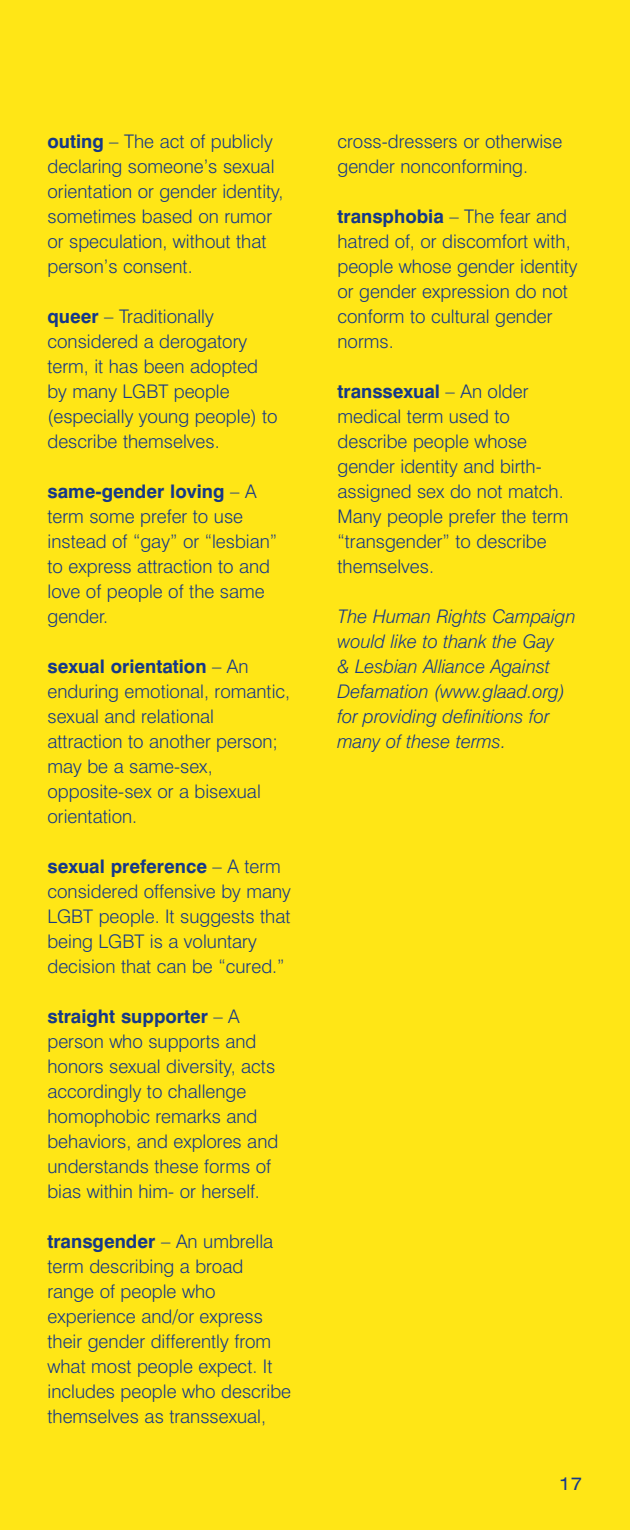
<style>
.page{position:relative;width:630px;height:1530px;background:#ffe616}
.page>*{position:absolute;margin:0;border:0;box-sizing:border-box;transform-origin:0 0}
.t1{font:300 18.75px/25px "Swiss 721 BT";color:#153889}
.t2{font:italic 300 18.75px/25px "Swiss 721 BT";color:#153889}
.t3{font:expanded 17.5px "Swiss 721 BT";color:#153889}
.s1{font-weight:700}
</style>
<div class="page">
<p class="t1" style="left:48px;top:129px;width:238px"><span class="s1">outing</span> – The act of publicly declaring someone’s sexual orientation or gender identity, sometimes based on rumor or speculation, without that person’s consent.</p>
<p class="t1" style="left:48px;top:304px;width:232px"><span class="s1">queer</span> – Traditionally considered a derogatory term, it has been adopted by many LGBT people (especially young people) to describe themselves.</p>
<p class="t1" style="left:48px;top:479px;width:231px"><span class="s1">same-gender loving</span> – A term some prefer to use instead of “gay” or “lesbian” to express attraction to and love of people of the same gender.</p>
<p class="t1" style="left:48px;top:654px;width:244px"><span class="s1">sexual orientation</span> – An enduring emotional, romantic, sexual and relational attraction to another person; may be a same-sex, opposite-sex or a bisexual orientation.</p>
<p class="t1" style="left:48px;top:854px;width:245px"><span class="s1">sexual preference</span> – A term considered offensive by many<br>LGBT people. It suggests that being LGBT is a voluntary decision that can be “cured.”</p>
<p class="t1" style="left:48px;top:1004px;width:232px"><span class="s1">straight supporter</span> – A person who supports and honors sexual diversity, acts accordingly to challenge homophobic remarks and behaviors, and explores and understands these forms of bias within him- or herself.</p>
<p class="t1" style="left:48px;top:1229px;width:245px"><span class="s1">transgender</span> – An umbrella term describing a broad range of people who experience and/or express their gender differently from what most people expect. It includes people who describe themselves as transsexual,</p>
<p class="t1" style="left:338px;top:129px;width:226px">cross-dressers or otherwise gender nonconforming.</p>
<p class="t1" style="left:338px;top:204px;width:242px"><span class="s1">transphobia</span> – The fear and hatred of, or discomfort with, people whose gender identity or gender expression do not conform to cultural gender norms.</p>
<p class="t1" style="left:338px;top:379px;width:232px"><span class="s1">transsexual</span> – An older medical term used to describe people whose gender identity and birth&shy;assigned sex do not match.<br>Many people prefer the term “transgender” to describe themselves.</p>
<p class="t2" style="left:338px;top:604px;width:240px">The Human Rights Campaign would like to thank the Gay<br>&amp; Lesbian Alliance Against<br>Defamation (www.glaad.org) for providing definitions for many of these terms.</p>
<p class="t3" style="left:559px;top:1474px;width:25px">17</p>
</div>
